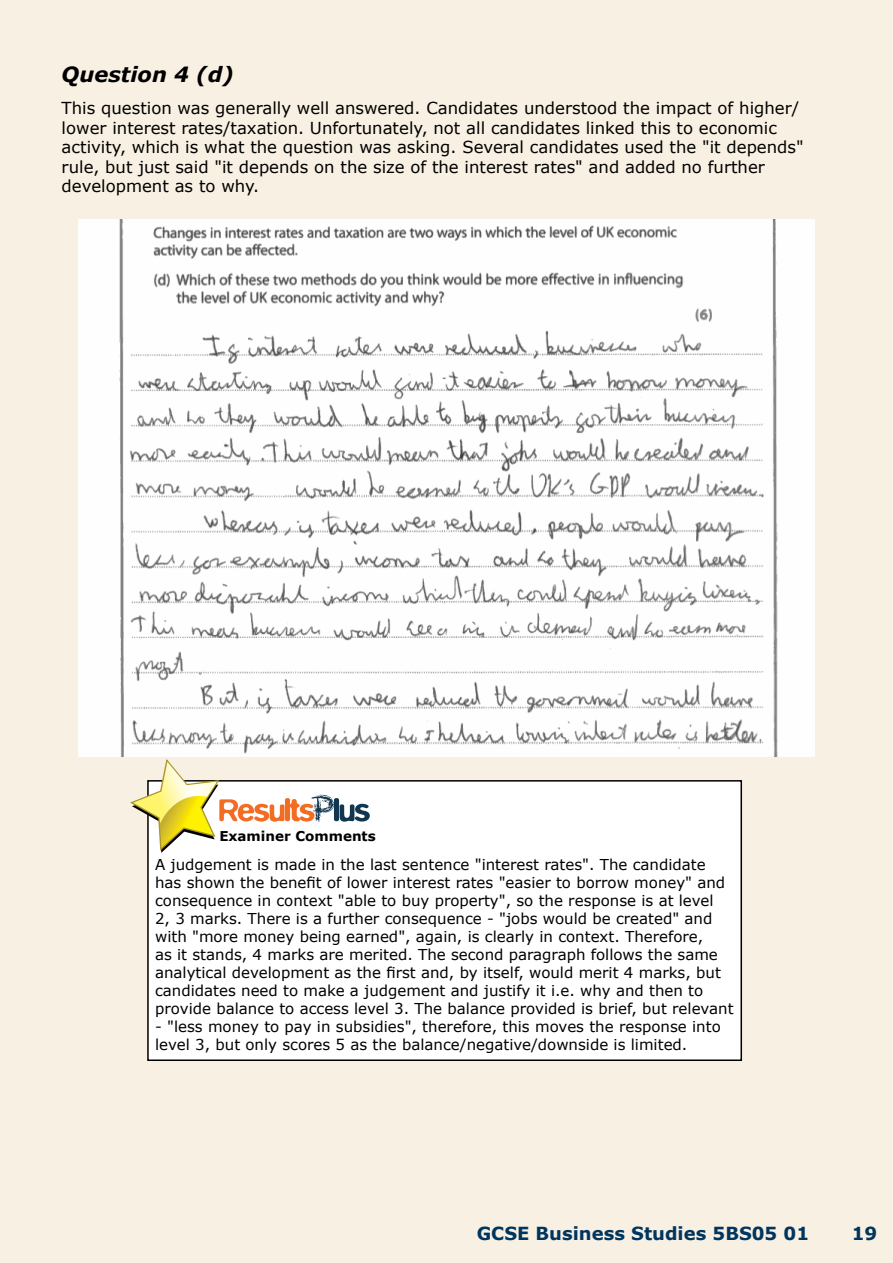
<style>
.page{position:relative;width:893px;height:1263px;background:#f8f0e2}
.page>*{position:absolute;margin:0;border:0;box-sizing:border-box;transform-origin:0 0}
.t1{font:italic 700 21px "Verdana";color:#000}
.t2{font:700 18px "Verdana";color:#00355f}
.t3{font:16.5px/19.5px "Verdana";color:#000}
.t4{font:15px/18px "Verdana";color:#000}
.t5{font:700 13.5px "Verdana";color:#000}
</style>
<div class="page">
<img style="left:79px;top:219px;width:735px;height:538px">
<div style="left:148px;top:781px;width:593px;height:279px;background:#fff"></div>
<div style="left:147px;top:780px;width:595px;height:281px;border:2px solid #000"></div>
<svg style="left:130px;top:759px;width:240px;height:94px"></svg>
<h1 class="t1" style="left:62px;top:61px;width:174px">Question 4 (d)</h1>
<p class="t3" style="left:62px;top:98px;width:743px">This question was generally well answered. Candidates understood the impact of higher/ lower interest rates/taxation. Unfortunately, not all candidates linked this to economic activity, which is what the question was asking. Several candidates used the "it depends" rule, but just said "it depends on the size of the interest rates" and added no further development as to why.</p>
<p class="t5" style="left:219px;top:827px;width:158px">Examiner Comments</p>
<p class="t4" style="left:155px;top:855px;width:580px">A judgement is made in the last sentence "interest rates". The candidate has shown the benefit of lower interest rates "easier to borrow money" and consequence in context "able to buy property", so the response is at level<br>2, 3 marks. There is a further consequence - "jobs would be created" and with "more money being earned", again, is clearly in context. Therefore,<br>as it stands, 4 marks are merited. The second paragraph follows the same analytical development as the first and, by itself, would merit 4 marks, but candidates need to make a judgement and justify it i.e. why and then to provide balance to access level 3. The balance provided is brief, but relevant</p>
<p class="t4" style="left:155px;top:1017px;width:567px">- "less money to pay in subsidies", therefore, this moves the response into level 3, but only scores 5 as the balance/negative/downside is limited.</p>
<p class="t2" style="left:477px;top:1222px;width:334px">GCSE Business Studies 5BS05 01</p>
<p class="t2" style="left:852px;top:1222px;width:27px">19</p>
</div>
